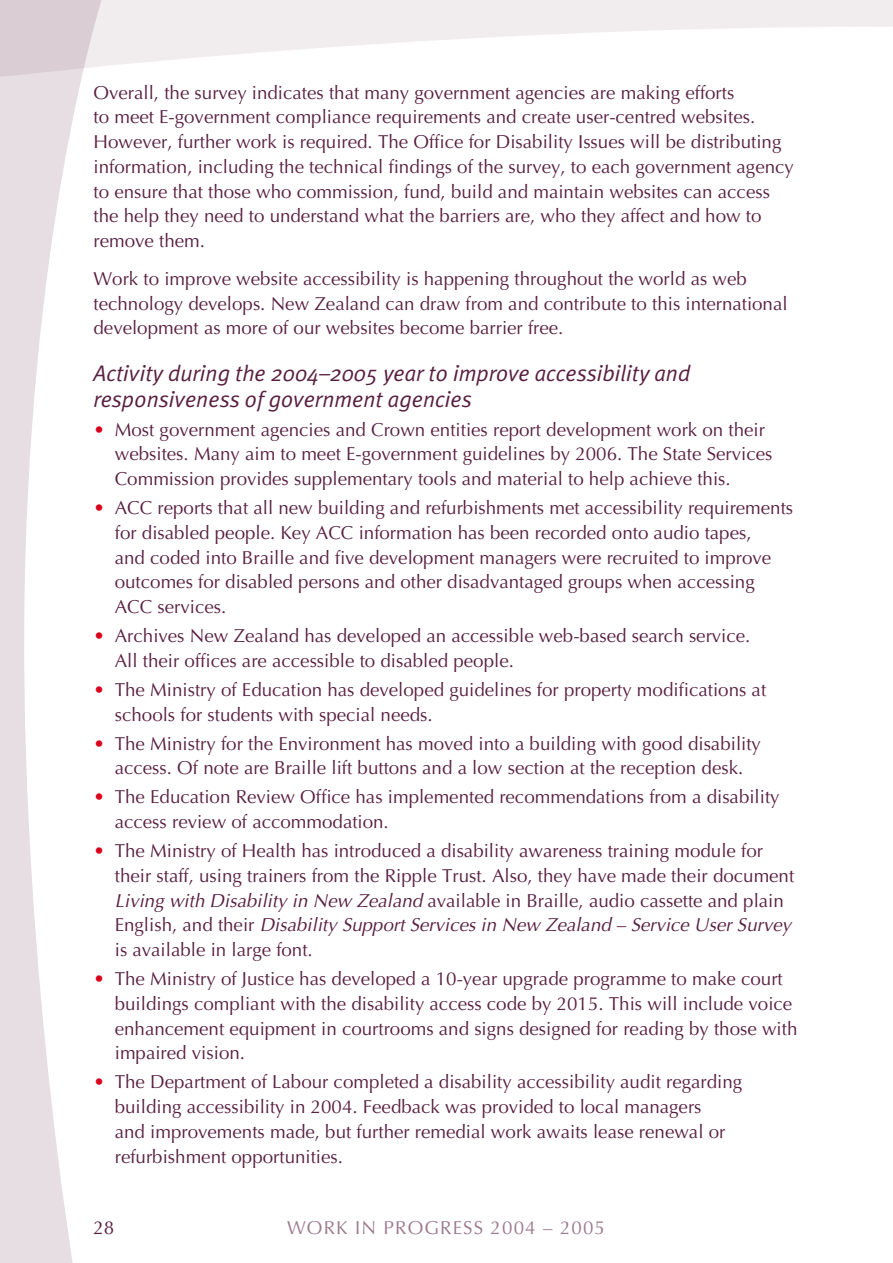
<style>
.page{position:relative;width:893px;height:1263px;background:#fff}
.page>*{position:absolute;margin:0;border:0;box-sizing:border-box;transform-origin:0 0}
.t1{font:italic 22.5px/25.5px "Meta Plus Normal";color:#592041}
.t2{font:18.75px/24.8px "Optima Maori";color:#592041}
.t3{font:18.75px "Optima Maori";letter-spacing:.06em;color:#9b798d}
.t4{font:18.75px "Optima";color:#db001b}
.s1{font-style:italic}
</style>
<div class="page">
<svg style="left:0;top:114px;width:74px;height:1149px;fill:#e6dee2"></svg>
<svg style="left:0;top:0;width:892px;height:114px"></svg>
<svg style="left:892px;top:0;width:1px;height:27px"></svg>
<p class="t2" style="left:94px;top:80px;width:702px">Overall, the survey indicates that many government agencies are making efforts<br>to meet E-government compliance requirements and create user-centred websites.<br>However, further work is required. The Office for Disability Issues will be distributing information, including the technical findings of the survey, to each government agency to ensure that those who commission, fund, build and maintain websites can access the help they need to understand what the barriers are, who they affect and how to remove them.</p>
<p class="t2" style="left:94px;top:266px;width:696px">Work to improve website accessibility is happening throughout the world as web technology develops. New Zealand can draw from and contribute to this international development as more of our websites become barrier free.</p>
<p class="t1" style="left:94px;top:360px;width:598px">Activity during the 2004–2005 year to improve accessibility and responsiveness of government agencies</p>
<p class="t2" style="left:115px;top:417px;width:659px">Most government agencies and Crown entities report development work on their websites. Many aim to meet E-government guidelines by 2006. The State Services<br>Commission provides supplementary tools and material to help achieve this.</p>
<p class="t2" style="left:115px;top:496px;width:680px">ACC reports that all new building and refurbishments met accessibility requirements for disabled people. Key ACC information has been recorded onto audio tapes,<br>and coded into Braille and five development managers were recruited to improve outcomes for disabled persons and other disadvantaged groups when accessing ACC services.</p>
<p class="t2" style="left:115px;top:624px;width:637px">Archives New Zealand has developed an accessible web-based search service.<br>All their offices are accessible to disabled people.</p>
<p class="t2" style="left:115px;top:677px;width:653px">The Ministry of Education has developed guidelines for property modifications at schools for students with special needs.</p>
<p class="t2" style="left:115px;top:731px;width:648px">The Ministry for the Environment has moved into a building with good disability access. Of note are Braille lift buttons and a low section at the reception desk.</p>
<p class="t2" style="left:115px;top:785px;width:666px">The Education Review Office has implemented recommendations from a disability access review of accommodation.</p>
<p class="t2" style="left:115px;top:839px;width:681px">The Ministry of Health has introduced a disability awareness training module for their staff, using trainers from the Ripple Trust. Also, they have made their document <span class="s1">Living with Disability in New Zealand</span> available in Braille, audio cassette and plain English, and their <span class="s1">Disability Support Services in New Zealand – Service User Survey </span>is available in large font.</p>
<p class="t2" style="left:115px;top:967px;width:684px">The Ministry of Justice has developed a 10-year upgrade programme to make court buildings compliant with the disability access code by 2015. This will include voice enhancement equipment in courtrooms and signs designed for reading by those with impaired vision.</p>
<p class="t2" style="left:115px;top:1070px;width:629px">The Department of Labour completed a disability accessibility audit regarding building accessibility in 2004. Feedback was provided to local managers<br>and improvements made, but further remedial work awaits lease renewal or refurbishment opportunities.</p>
<p class="t4" style="left:94px;top:418px;width:13px">•</p>
<p class="t4" style="left:94px;top:497px;width:13px">•</p>
<p class="t4" style="left:94px;top:625px;width:13px">•</p>
<p class="t4" style="left:94px;top:679px;width:13px">•</p>
<p class="t4" style="left:94px;top:732px;width:13px">•</p>
<p class="t4" style="left:94px;top:786px;width:13px">•</p>
<p class="t4" style="left:94px;top:840px;width:13px">•</p>
<p class="t4" style="left:94px;top:968px;width:13px">•</p>
<p class="t4" style="left:94px;top:1071px;width:13px">•</p>
<p class="t2" style="left:94px;top:1215px;width:22px">28</p>
<p class="t3" style="left:287px;top:1216px;width:319px">WORK IN PROGRESS 2004 – 2005</p>
</div>
